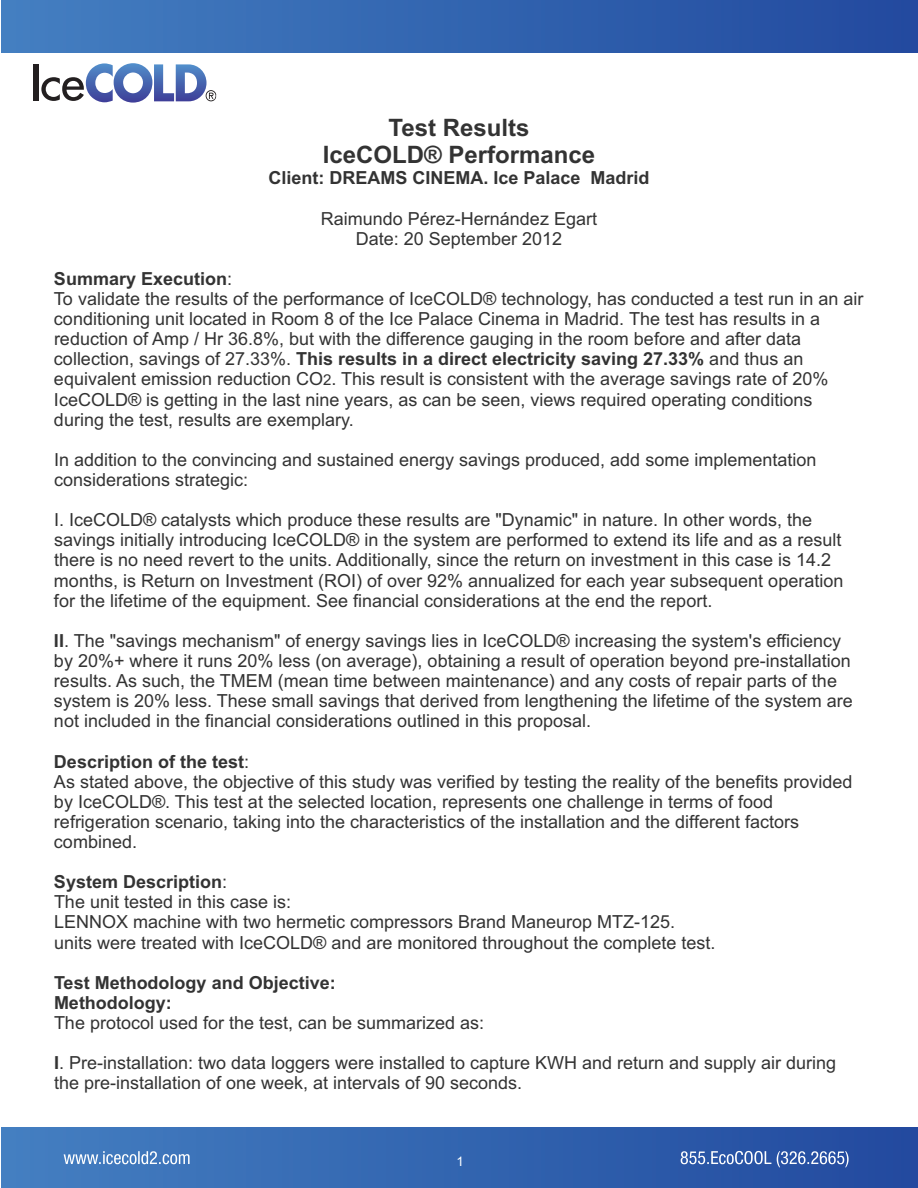
<style>
.page{position:relative;width:918px;height:1188px;background:#fff}
.page>*{position:absolute;margin:0;border:0;box-sizing:border-box;transform-origin:0 0}
.t1{font:700 24px/26.8px "Arial";color:#333;text-align:center}
.t2{font:18px/20.1px "Arial";color:#333}
.t3{font:700 18px/20.1px "Arial";color:#333}
.t4{font:13.2px "Arial";color:#fff}
.s1{font-weight:700}
.s2{font-size:15px}
</style>
<div class="page">
<div style="left:1px;top:1127px;width:917px;height:61px;background:linear-gradient(to right,#447fc1,#22499e)"></div>
<svg style="left:681px;top:1151px;width:168px;height:16px;background:#6180bc"></svg>
<svg style="left:64px;top:1151px;width:126px;height:13px;background:#7aa1d0"></svg>
<div style="left:1px;top:0;width:917px;height:53px;background:linear-gradient(to right,#447fc1,#22499e)"></div>
<hr style="left:34px;top:64px;width:4px;height:36px;background:#231f20">
<svg style="left:41px;top:63px;width:176px;height:40px"></svg>
<h1 class="t1" style="left:323px;top:117px;width:274px">Test Results<br>IceCOLD® Performance</h1>
<p class="t3" style="left:268px;top:170px;width:383px">Client: DREAMS CINEMA. Ice Palace Madrid</p>
<p class="t2" style="left:321px;top:210px;width:278px;text-align:center">Raimundo Pérez-Hernández Egart<br>Date: 20 September 2012</p>
<p class="t2" style="left:54px;top:270px;width:811px"><span class="s1">Summary Execution</span>:<br>To validate the results of the performance of IceCOLD® technology, has conducted a test run in an air conditioning unit located in Room 8 of the Ice Palace Cinema in Madrid. The test has results in a reduction of Amp / Hr 36.8%, but with the difference gauging in the room before and after data collection, savings of 27.33%. <span class="s1">This results in a direct electricity saving 27.33%</span> and thus an equivalent emission reduction CO<span class="s2">2</span>. This result is consistent with the average savings rate of 20% IceCOLD® is getting in the last nine years, as can be seen, views required operating conditions during the test, results are exemplary.</p>
<p class="t2" style="left:54px;top:451px;width:764px">In addition to the convincing and sustained energy savings produced, add some implementation considerations strategic:</p>
<p class="t2" style="left:54px;top:512px;width:791px">I. IceCOLD® catalysts which produce these results are "Dynamic" in nature. In other words, the savings initially introducing IceCOLD® in the system are performed to extend its life and as a result there is no need revert to the units. Additionally, since the return on investment in this case is 14.2 months, is Return on Investment (ROI) of over 92% annualized for each year subsequent operation for the lifetime of the equipment. See financial considerations at the end the report.</p>
<p class="t2" style="left:54px;top:632px;width:800px"><span class="s1">II</span>. The "savings mechanism" of energy savings lies in IceCOLD® increasing the system's efficiency by 20%+ where it runs 20% less (on average), obtaining a result of operation beyond pre-installation results. As such, the TMEM (mean time between maintenance) and any costs of repair parts of the system is 20% less. These small savings that derived from lengthening the lifetime of the system are not included in the financial considerations outlined in this proposal.</p>
<p class="t2" style="left:54px;top:753px;width:800px"><span class="s1">Description of the test</span>:<br>As stated above, the objective of this study was verified by testing the reality of the benefits provided by IceCOLD®. This test at the selected location, represents one challenge in terms of food refrigeration scenario, taking into the characteristics of the installation and the different factors combined.</p>
<p class="t2" style="left:54px;top:873px;width:663px"><span class="s1">System Description</span>:<br>The unit tested in this case is:<br>LENNOX machine with two hermetic compressors Brand Maneurop MTZ-125. units were treated with IceCOLD® and are monitored throughout the complete test.</p>
<p class="t3" style="left:54px;top:974px;width:283px">Test Methodology and Objective:<br>Methodology:</p>
<p class="t2" style="left:54px;top:1014px;width:432px">The protocol used for the test, can be summarized as:</p>
<p class="t2" style="left:54px;top:1054px;width:784px"><span class="s1">I</span>. Pre-installation: two data loggers were installed to capture KWH and return and supply air during the pre-installation of one week, at intervals of 90 seconds.</p>
<p class="t4" style="left:457px;top:1156px;width:9px">1</p>
</div>
